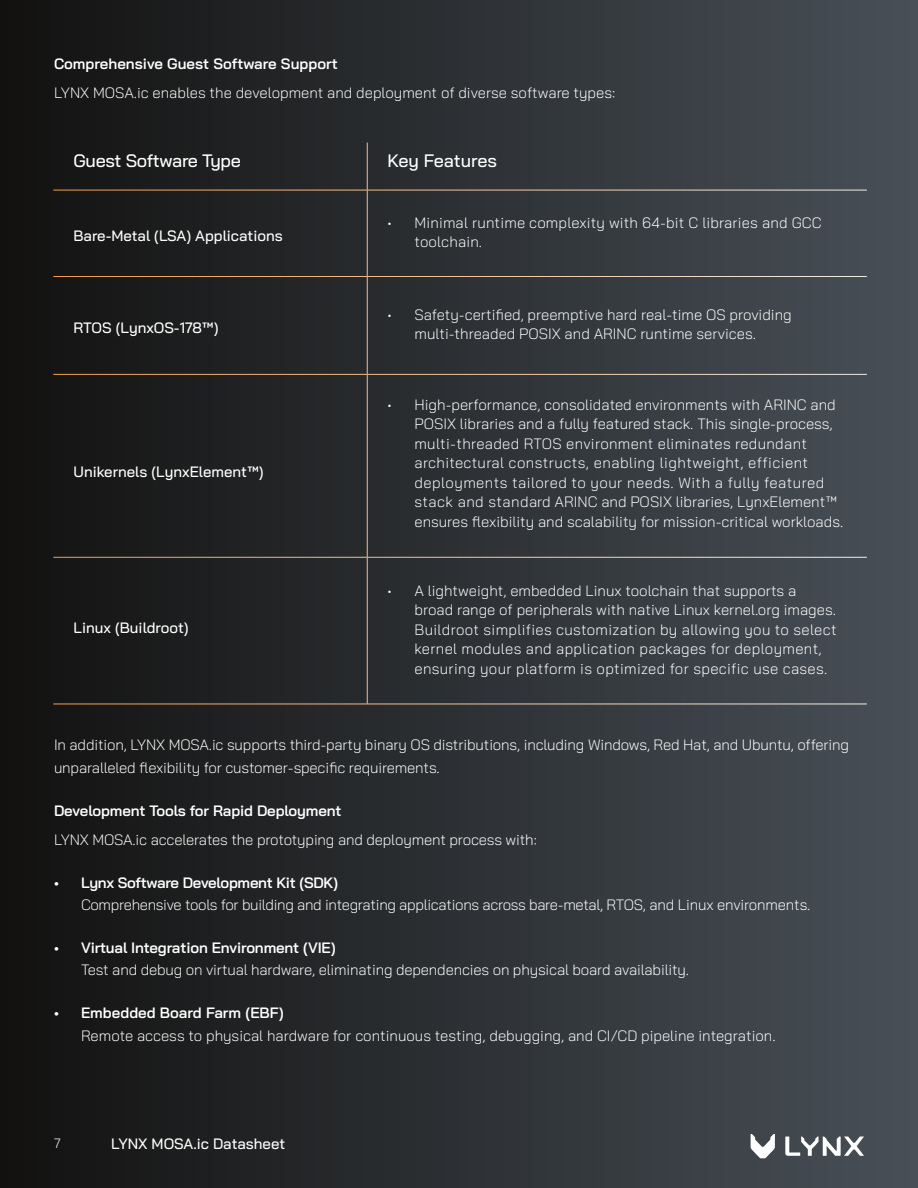
<style>
.page{position:relative;width:918px;height:1188px;background:#fff}
.page>*{position:absolute;margin:0;border:0;box-sizing:border-box;transform-origin:0 0}
.t1{font:500 18px "Bai Jamjuree";letter-spacing:-.02em;color:#fff}
.t2{font:500 18px "Bai Jamjuree";color:#fff}
.t3{font:300 15px/19.5px "Bai Jamjuree";color:#fff}
.t4{font:300 15px/19.5px "Bai Jamjuree";letter-spacing:.02em;color:#fff}
.t5{font:600 15px "Bai Jamjuree";letter-spacing:-.01em;color:#fff}
.t6{font:500 15px "Bai Jamjuree";color:#fff}
.t7{font:300 15px "Bai Jamjuree";letter-spacing:-.02em;color:#fff}
.t8{font:300 13.5px "Bai Jamjuree";color:#fff}
</style>
<div class="page">
<div style="left:0;top:0;width:918px;height:1188px;background:linear-gradient(to right,#121110,#485057)"></div>
<hr style="left:367px;top:143px;width:1px;height:47px;background:#fff">
<hr style="left:53px;top:190px;width:314px;height:1px;background:#fff">
<hr style="left:367px;top:190px;width:500px;height:1px;background:#fff">
<hr style="left:367px;top:190px;width:1px;height:86px;background:#fff">
<hr style="left:53px;top:276px;width:314px;height:1px;background:#fff">
<hr style="left:367px;top:276px;width:500px;height:1px;background:#fff">
<hr style="left:367px;top:277px;width:1px;height:97px;background:#fff">
<hr style="left:53px;top:374px;width:314px;height:1px;background:#fff">
<hr style="left:367px;top:374px;width:500px;height:1px;background:#fff">
<hr style="left:367px;top:375px;width:1px;height:182px;background:#fff">
<hr style="left:53px;top:557px;width:314px;height:1px;background:#fff">
<hr style="left:367px;top:557px;width:500px;height:1px;background:#fff">
<hr style="left:367px;top:557px;width:1px;height:147px;background:#fff">
<hr style="left:53px;top:704px;width:314px;height:1px;background:#fff">
<hr style="left:367px;top:704px;width:500px;height:1px;background:#fff">
<svg style="left:751px;top:1134px;width:24px;height:24px"></svg>
<svg style="left:785px;top:1137px;width:79px;height:19px"></svg>
<p class="t5" style="left:54px;top:55px;width:285px">Comprehensive Guest Software Support</p>
<p class="t3" style="left:54px;top:83px;width:563px">LYNX MOSA.ic enables the development and deployment of diverse software types:</p>
<p class="t1" style="left:74px;top:151px;width:169px">Guest Software Type</p>
<p class="t2" style="left:388px;top:151px;width:111px">Key Features</p>
<p class="t6" style="left:74px;top:227px;width:211px">Bare-Metal (LSA) Applications</p>
<p class="t6" style="left:74px;top:319px;width:146px">RTOS (LynxOS-178™)</p>
<p class="t6" style="left:74px;top:463px;width:192px">Unikernels (LynxElement™)</p>
<p class="t6" style="left:74px;top:619px;width:117px">Linux (Buildroot)</p>
<p class="t3" style="left:415px;top:213px;width:409px;text-indent:-27px">• Minimal runtime complexity with 64-bit C libraries and GCC toolchain.</p>
<p class="t3" style="left:388px;top:305px;width:406px;text-align:center">• Safety-certified, preemptive hard real-time OS providing multi-threaded POSIX and ARINC runtime services.</p>
<p class="t3" style="left:415px;top:395px;width:430px;text-indent:-27px">• High-performance, consolidated environments with ARINC and POSIX libraries and a fully featured stack. This single-process, multi-threaded RTOS environment eliminates redundant architectural constructs, enabling lightweight, efficient deployments tailored to your needs. With a fully featured stack and standard ARINC and POSIX libraries, LynxElement™ ensures flexibility and scalability for mission-critical workloads.</p>
<p class="t4" style="left:415px;top:581px;width:424px;text-indent:-27px">• A lightweight, embedded Linux toolchain that supports a broad range of peripherals with native Linux kernel.org images.<br>Buildroot simplifies customization by allowing you to select kernel modules and application packages for deployment, ensuring your platform is optimized for specific use cases.</p>
<p class="t3" style="left:54px;top:734px;width:797px;line-height:22.5px">In addition, LYNX MOSA.ic supports third-party binary OS distributions, including Windows, Red Hat, and Ubuntu, offering unparalleled flexibility for customer-specific requirements.</p>
<p class="t5" style="left:54px;top:802px;width:289px">Development Tools for Rapid Deployment</p>
<p class="t3" style="left:54px;top:830px;width:484px">LYNX MOSA.ic accelerates the prototyping and deployment process with:</p>
<p class="t5" style="left:54px;top:874px;width:286px">• Lynx Software Development Kit (SDK)</p>
<p class="t7" style="left:81px;top:892px;width:731px">Comprehensive tools for building and integrating applications across bare-metal, RTOS, and Linux environments.</p>
<p class="t5" style="left:54px;top:939px;width:283px">• Virtual Integration Environment (VIE)</p>
<p class="t3" style="left:81px;top:960px;width:609px">Test and debug on virtual hardware, eliminating dependencies on physical board availability.</p>
<p class="t5" style="left:54px;top:1004px;width:231px">• Embedded Board Farm (EBF)</p>
<p class="t3" style="left:81px;top:1026px;width:696px">Remote access to physical hardware for continuous testing, debugging, and CI/CD pipeline integration.</p>
<p class="t8" style="left:54px;top:1131px;width:8px">7</p>
<p class="t6" style="left:111px;top:1135px;width:176px">LYNX MOSA.ic Datasheet</p>
</div>
